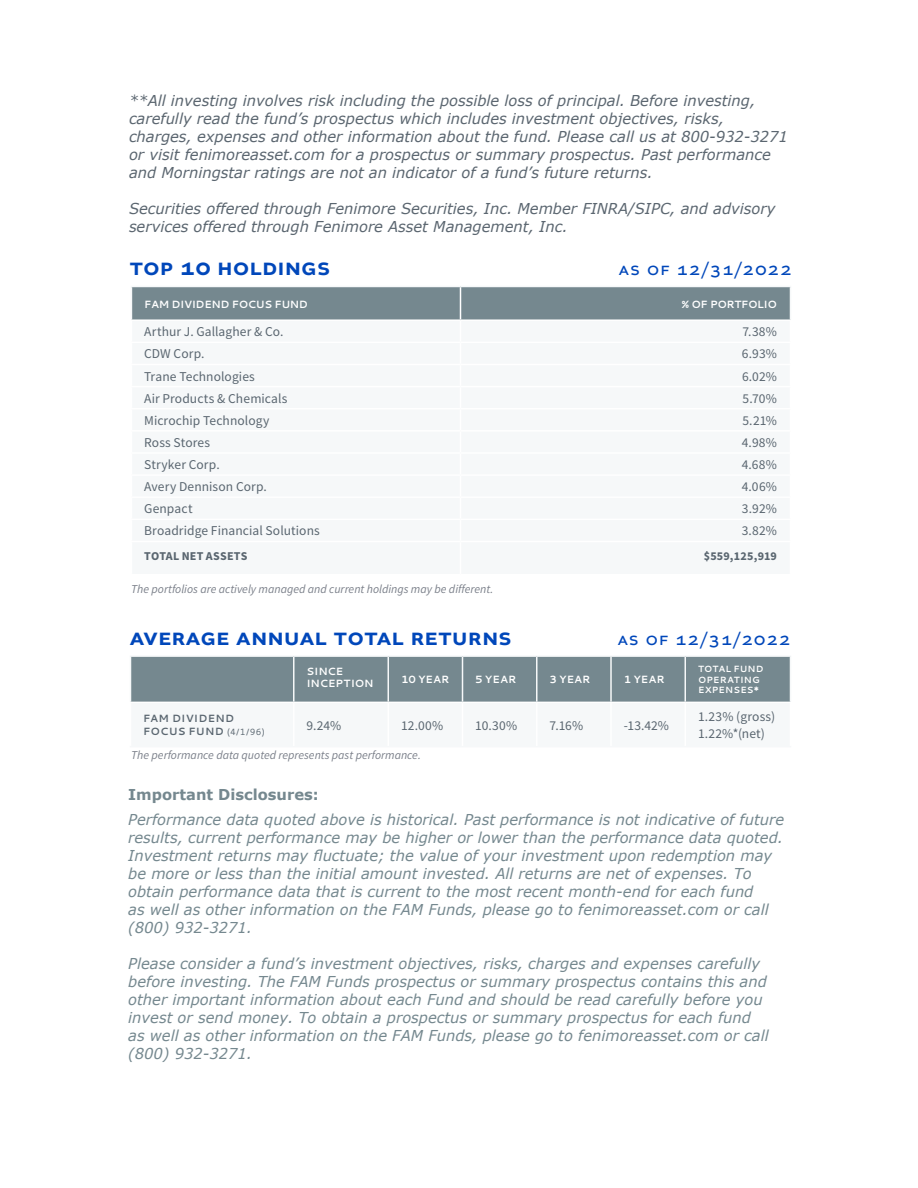
<style>
.page{position:relative;width:918px;height:1188px;background:#fff}
.page>*{position:absolute;margin:0;border:0;box-sizing:border-box;transform-origin:0 0}
.t1{font:500 24px "Altivo";letter-spacing:.025em;color:#0047ba}
.t2{font:18px "Altivo";letter-spacing:.075em;color:#0047ba}
.t3{font:italic 15px/18px "Verdana";color:#75888f}
.t4{font:italic 15px/18px "Verdana";color:#5b6670}
.t5{font:700 15px "Verdana";color:#75888f}
.Table{font:13.5px/16.2px "Source Sans Pro";letter-spacing:.005em;color:#5a6670}
.t6{font:italic 12px "Source Sans Variable";color:#7b808a}
.Table-2{font:700 12px "Source Sans Pro";letter-spacing:.015em;color:#5a6670}
.Table-3{font:700 10.5px/12px "Cantarell";letter-spacing:-.02em;color:#fff}
.Table-4{font:700 10.5px/12.6px "Cantarell";letter-spacing:.025em;color:#5a6670}
.Table-5{font:700 9px/10.8px "Cantarell";letter-spacing:.025em;color:#fff}
.s1{font-weight:400;font-size:9px}
</style>
<div class="page">
<div style="left:131px;top:657px;width:659px;height:45px;background:#75888f"></div>
<hr style="left:130px;top:657px;width:1px;height:45px;background:#f6f8f9">
<hr style="left:130px;top:655px;width:164px;height:2px;background:#f6f8f9">
<hr style="left:293px;top:657px;width:2px;height:45px;background:#f6f8f9">
<hr style="left:294px;top:655px;width:94px;height:2px;background:#f6f8f9">
<hr style="left:388px;top:657px;width:1px;height:45px;background:#f6f8f9">
<hr style="left:388px;top:655px;width:75px;height:2px;background:#f6f8f9">
<hr style="left:462px;top:657px;width:1px;height:45px;background:#f6f8f9">
<hr style="left:463px;top:655px;width:74px;height:2px;background:#f6f8f9">
<hr style="left:536px;top:657px;width:2px;height:45px;background:#f6f8f9">
<hr style="left:537px;top:655px;width:74px;height:2px;background:#f6f8f9">
<hr style="left:610px;top:657px;width:2px;height:45px;background:#f6f8f9">
<hr style="left:611px;top:655px;width:74px;height:2px;background:#f6f8f9">
<hr style="left:685px;top:657px;width:1px;height:45px;background:#f6f8f9">
<hr style="left:685px;top:655px;width:106px;height:2px;background:#f6f8f9">
<hr style="left:790px;top:657px;width:1px;height:45px;background:#f6f8f9">
<hr style="left:130px;top:746px;width:164px;height:1px;background:#f6f8f9">
<hr style="left:294px;top:746px;width:94px;height:1px;background:#f6f8f9">
<hr style="left:388px;top:746px;width:75px;height:1px;background:#f6f8f9">
<hr style="left:463px;top:746px;width:74px;height:1px;background:#f6f8f9">
<hr style="left:537px;top:746px;width:74px;height:1px;background:#f6f8f9">
<hr style="left:611px;top:746px;width:74px;height:1px;background:#f6f8f9">
<hr style="left:685px;top:746px;width:106px;height:1px;background:#f6f8f9">
<svg style="left:131px;top:286px;width:660px;height:34px;background:#7c8e95"></svg>
<p class="t4" style="left:129px;top:92px;width:660px">**All investing involves risk including the possible loss of principal. Before investing, carefully read the fund’s prospectus which includes investment objectives, risks, charges, expenses and other information about the fund. Please call us at 800-932-3271 or visit fenimoreasset.com for a prospectus or summary prospectus. Past performance and Morningstar ratings are not an indicator of a fund’s future returns.</p>
<p class="t4" style="left:129px;top:200px;width:648px">Securities offered through Fenimore Securities, Inc. Member FINRA/SIPC, and advisory services offered through Fenimore Asset Management, Inc.</p>
<p class="t1" style="left:130px;top:252px;width:202px">top 10 holdings</p>
<p class="t2" style="left:619px;top:258px;width:174px">as of 12/31/2022</p>
<p class="Table-3" style="left:144px;top:298px;width:165px">FAM DIVIDEND FOCUS FUND</p>
<p class="Table-3" style="left:682px;top:298px;width:97px">% OF PORTFOLIO</p>
<p class="Table" style="left:144px;top:324px;width:141px">Arthur J. Gallagher &amp; Co.</p>
<p class="Table" style="left:742px;top:324px;width:36px">7.38%</p>
<p class="Table" style="left:144px;top:346px;width:62px">CDW Corp.</p>
<p class="Table" style="left:742px;top:346px;width:37px">6.93%</p>
<p class="Table" style="left:144px;top:368px;width:112px">Trane Technologies</p>
<p class="Table" style="left:742px;top:368px;width:37px">6.02%</p>
<p class="Table" style="left:144px;top:390px;width:145px">Air Products &amp; Chemicals</p>
<p class="Table" style="left:743px;top:390px;width:36px">5.70%</p>
<p class="Table" style="left:144px;top:412px;width:127px">Microchip Technology</p>
<p class="Table" style="left:743px;top:412px;width:36px">5.21%</p>
<p class="Table" style="left:144px;top:434px;width:67px">Ross Stores</p>
<p class="Table" style="left:742px;top:434px;width:37px">4.98%</p>
<p class="Table" style="left:144px;top:456px;width:77px">Stryker Corp.</p>
<p class="Table" style="left:742px;top:456px;width:37px">4.68%</p>
<p class="Table" style="left:144px;top:479px;width:124px">Avery Dennison Corp.</p>
<p class="Table" style="left:742px;top:479px;width:37px">4.06%</p>
<p class="Table" style="left:144px;top:501px;width:50px">Genpact</p>
<p class="Table" style="left:742px;top:501px;width:37px">3.92%</p>
<p class="Table" style="left:144px;top:523px;width:177px">Broadridge Financial Solutions</p>
<p class="Table" style="left:742px;top:523px;width:37px">3.82%</p>
<p class="Table-2" style="left:144px;top:548px;width:105px">TOTAL NET ASSETS</p>
<p class="Table-2" style="left:704px;top:548px;width:75px">$559,125,919</p>
<p class="t6" style="left:131px;top:582px;width:363px">The portfolios are actively managed and current holdings may be different.</p>
<p class="t1" style="left:130px;top:621px;width:383px">average annual total returns</p>
<p class="t2" style="left:618px;top:627px;width:174px">as of 12/31/2022</p>
<p class="Table-3" style="left:307px;top:665px;width:69px">SINCE<br>INCEPTION</p>
<p class="Table-3" style="left:401px;top:673px;width:50px">10 YEAR</p>
<p class="Table-3" style="left:475px;top:673px;width:43px">5 YEAR</p>
<p class="Table-3" style="left:550px;top:673px;width:43px">3 YEAR</p>
<p class="Table-3" style="left:624px;top:673px;width:43px">1 YEAR</p>
<p class="Table-5" style="left:698px;top:663px;width:67px">TOTAL FUND<br>OPERATING<br>EXPENSES*</p>
<p class="Table-4" style="left:143px;top:712px;width:123px">FAM DIVIDEND<br>FOCUS FUND <span class="s1">(4/1/96)</span></p>
<p class="Table" style="left:307px;top:717px;width:36px">9.24%</p>
<p class="Table" style="left:401px;top:717px;width:44px">12.00%</p>
<p class="Table" style="left:475px;top:717px;width:44px">10.30%</p>
<p class="Table" style="left:550px;top:717px;width:35px">7.16%</p>
<p class="Table" style="left:624px;top:717px;width:47px">-13.42%</p>
<p class="Table" style="left:698px;top:709px;width:79px">1.23% (gross)<br>1.22%*(net)</p>
<p class="t6" style="left:131px;top:748px;width:291px">The performance data quoted represents past performance.</p>
<p class="t5" style="left:128px;top:785px;width:192px">Important Disclosures:</p>
<p class="t3" style="left:128px;top:810px;width:658px">Performance data quoted above is historical. Past performance is not indicative of future results, current performance may be higher or lower than the performance data quoted.<br>Investment returns may fluctuate; the value of your investment upon redemption may be more or less than the initial amount invested. All returns are net of expenses. To obtain performance data that is current to the most recent month-end for each fund<br>as well as other information on the FAM Funds, please go to fenimoreasset.com or call (800) 932-3271.</p>
<p class="t3" style="left:128px;top:954px;width:642px">Please consider a fund’s investment objectives, risks, charges and expenses carefully before investing. The FAM Funds prospectus or summary prospectus contains this and other important information about each Fund and should be read carefully before you invest or send money. To obtain a prospectus or summary prospectus for each fund as well as other information on the FAM Funds, please go to fenimoreasset.com or call (800) 932-3271.</p>
</div>
